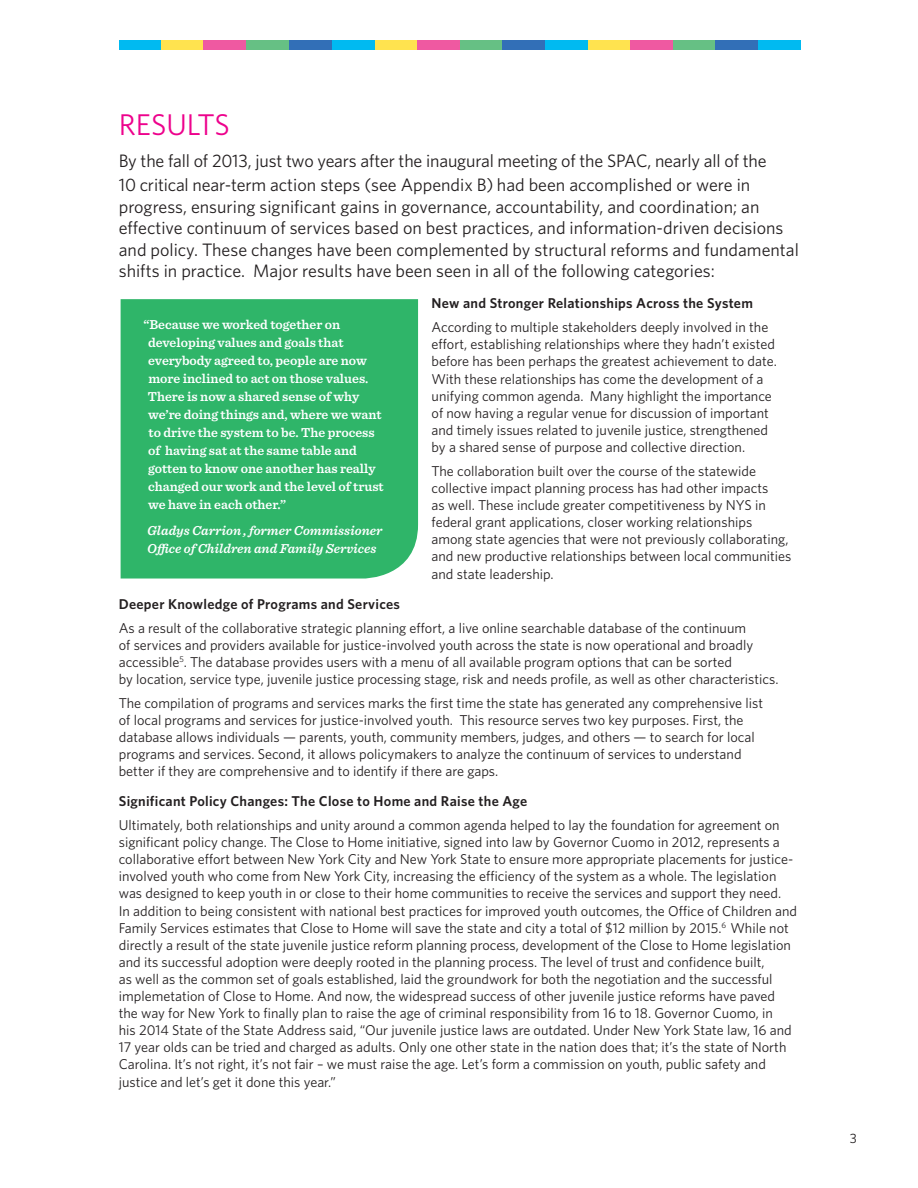
<style>
.page{position:relative;width:918px;height:1188px;background:#fff}
.page>*{position:absolute;margin:0;border:0;box-sizing:border-box;transform-origin:0 0}
.head{font:30px "Whitney";color:#ed028c}
.first_PP{font:18px/21.6px "Whitney";color:#231f20}
.t1{font:14.25px/17.1px "Whitney";color:#231f20}
.first_PP-2{font:600 14.25px "Whitney";letter-spacing:.02em;color:#231f20}
.t2{font:600 13.5px/18px "Sentinel";color:#fff}
.t3{font:italic 600 13.5px/18px "Sentinel";color:#fff}
.t4{font:13.5px "Whitney";color:#231f20}
</style>
<div class="page">
<div style="left:121px;top:299px;width:297px;height:280px;background:#2fb569"></div>
<div style="left:119px;top:40px;width:43px;height:10px;background:#00baf1"></div>
<div style="left:545px;top:40px;width:43px;height:10px;background:#00baf1"></div>
<div style="left:332px;top:40px;width:43px;height:10px;background:#00baf1"></div>
<div style="left:758px;top:40px;width:43px;height:10px;background:#00baf1"></div>
<div style="left:246px;top:40px;width:43px;height:10px;background:#66c084"></div>
<div style="left:673px;top:40px;width:42px;height:10px;background:#66c084"></div>
<div style="left:459px;top:40px;width:43px;height:10px;background:#66c084"></div>
<div style="left:162px;top:40px;width:42px;height:10px;background:#ffe34f"></div>
<div style="left:588px;top:40px;width:43px;height:10px;background:#ffe34f"></div>
<div style="left:375px;top:40px;width:43px;height:10px;background:#ffe34f"></div>
<div style="left:289px;top:40px;width:43px;height:10px;background:#326fb7"></div>
<div style="left:715px;top:40px;width:43px;height:10px;background:#326fb7"></div>
<div style="left:502px;top:40px;width:43px;height:10px;background:#326fb7"></div>
<div style="left:204px;top:40px;width:42px;height:10px;background:#ef59a1"></div>
<div style="left:630px;top:40px;width:43px;height:10px;background:#ef59a1"></div>
<div style="left:417px;top:40px;width:42px;height:10px;background:#ef59a1"></div>
<p class="head" style="left:119px;top:104px;width:113px">RESULTS</p>
<p class="first_PP" style="left:119px;top:148px;width:649px;line-height:24px">By the fall of 2013, just two years after the inaugural meeting of the SPAC, nearly all of the<br>10 critical near-term action steps (see Appendix B) had been accomplished or were in</p>
<p class="first_PP" style="left:119px;top:195px;width:682px">progress, ensuring significant gains in governance, accountability, and coordination; an effective continuum of services based on best practices, and information-driven decisions and policy. These changes have been complemented by structural reforms and fundamental shifts in practice. Major results have been seen in all of the following categories:</p>
<p class="first_PP-2" style="left:432px;top:294px;width:323px">New and Stronger Relationships Across the System</p>
<p class="t1" style="left:432px;top:318px;width:347px">According to multiple stakeholders deeply involved in the effort, establishing relationships where they hadn’t existed before has been perhaps the greatest achievement to date.<br>With these relationships has come the development of a unifying common agenda. Many highlight the importance of now having a regular venue for discussion of important and timely issues related to juvenile justice, strengthened by a shared sense of purpose and collective direction.</p>
<p class="t1" style="left:432px;top:462px;width:361px">The collaboration built over the course of the statewide collective impact planning process has had other impacts<br>as well. These include greater competitiveness by NYS in federal grant applications, closer working relationships among state agencies that were not previously collaborating, and new productive relationships between local communities and state leadership.</p>
<p class="first_PP-2" style="left:119px;top:594px;width:283px">Deeper Knowledge of Programs and Services</p>
<p class="t1" style="left:119px;top:619px;width:661px">As a result of the collaborative strategic planning effort, a live online searchable database of the continuum<br>of services and providers available for justice-involved youth across the state is now operational and broadly accessible<sup>5</sup>. The database provides users with a menu of all available program options that can be sorted<br>by location, service type, juvenile justice processing stage, risk and needs profile, as well as other characteristics.</p>
<p class="t1" style="left:119px;top:694px;width:646px">The compilation of programs and services marks the first time the state has generated any comprehensive list of local programs and services for justice-involved youth. This resource serves two key purposes. First, the database allows individuals — parents, youth, community members, judges, and others — to search for local programs and services. Second, it allows policymakers to analyze the continuum of services to understand better if they are comprehensive and to identify if there are gaps.</p>
<p class="first_PP-2" style="left:119px;top:792px;width:410px">Significant Policy Changes: The Close to Home and Raise the Age</p>
<p class="t1" style="left:119px;top:816px;width:680px">Ultimately, both relationships and unity around a common agenda helped to lay the foundation for agreement on significant policy change. The Close to Home initiative, signed into law by Governor Cuomo in 2012, represents a collaborative effort between New York City and New York State to ensure more appropriate placements for justice&shy;involved youth who come from New York City, increasing the efficiency of the system as a whole. The legislation was designed to keep youth in or close to their home communities to receive the services and support they need.<br>In addition to being consistent with national best practices for improved youth outcomes, the Office of Children and Family Services estimates that Close to Home will save the state and city a total of $12 million by 2015.<sup>6</sup> While not directly a result of the state juvenile justice reform planning process, development of the Close to Home legislation and its successful adoption were deeply rooted in the planning process. The level of trust and confidence built,<br>as well as the common set of goals established, laid the groundwork for both the negotiation and the successful implemetation of Close to Home. And now, the widespread success of other juvenile justice reforms have paved the way for New York to finally plan to raise the age of criminal responsibility from 16 to 18. Governor Cuomo, in<br>his 2014 State of the State Address said, “Our juvenile justice laws are outdated. Under New York State law, 16 and 17 year olds can be tried and charged as adults. Only one other state in the nation does that; it’s the state of North Carolina. It’s not right, it’s not fair – we must raise the age. Let’s form a commission on youth, public safety and justice and let’s get it done this year.”</p>
<p class="t2" style="left:148px;top:315px;width:237px;text-indent:-5px">“Because we worked together on developing values and goals that everybody agreed to, people are now more inclined to act on those values.<br>There is now a shared sense of why we’re doing things and, where we want to drive the system to be. The process of having sat at the same table and gotten to know one another has really changed our work and the level of trust we have in each other.”</p>
<p class="t3" style="left:147px;top:521px;width:237px">Gladys Carrion , former Commissioner<br>Office of Children and Family Services</p>
<p class="t4" style="left:850px;top:1129px;width:9px">3</p>
</div>
